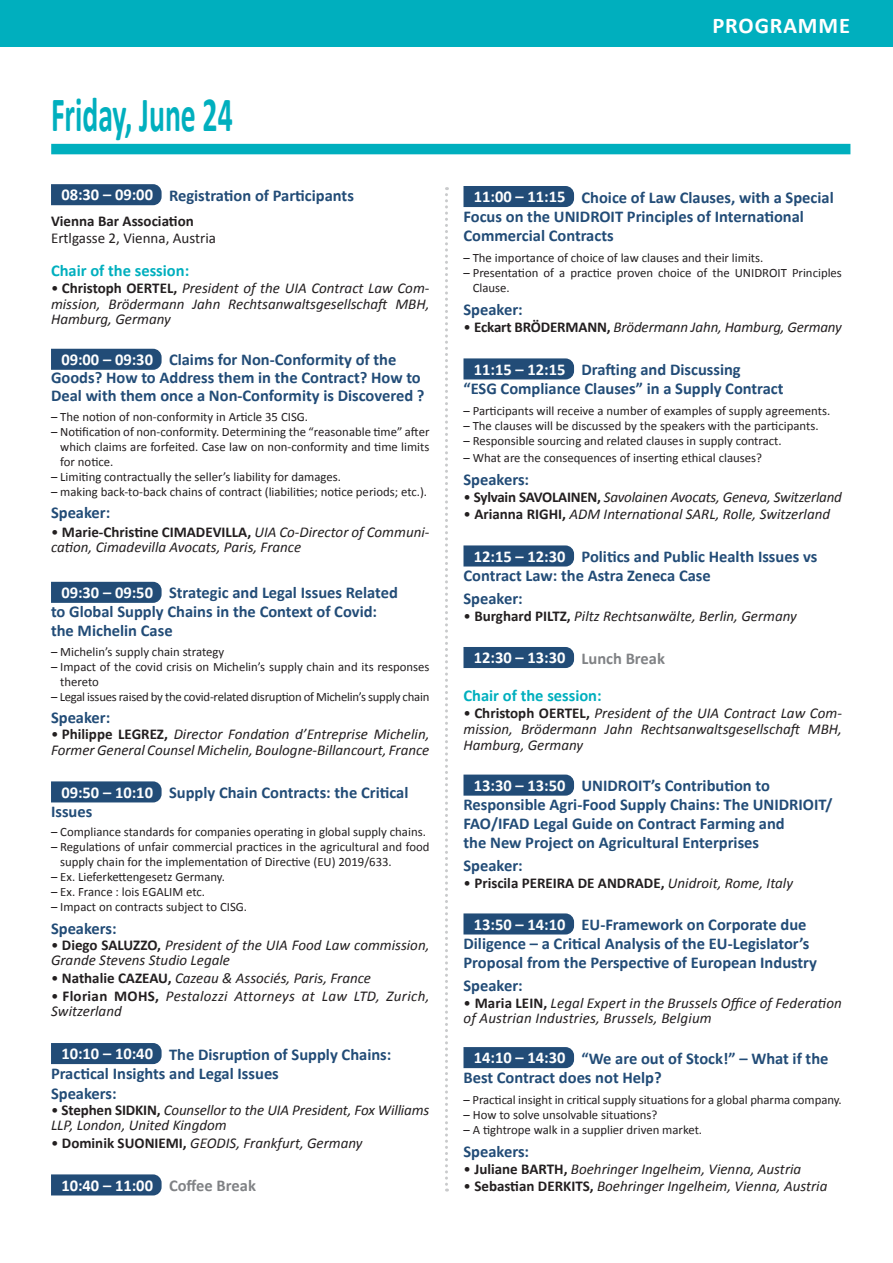
<style>
.page{position:relative;width:893px;height:1263px;background:#fff}
.page>*{position:absolute;margin:0;border:0;box-sizing:border-box;transform-origin:0 0}
.t1{font:700 49.5px "Calibri";color:#00afbe;scale:.6 1}
.t2{font:700 22.5px "Calibri";letter-spacing:.04em;color:#fff}
.t3{font:700 16.5px/19px "Calibri";color:#224c77}
.t4{font:700 16.5px "Calibri";color:#fff}
.t5{font:700 16.5px "Calibri";color:#00afbe}
.t6{font:italic 15px/15.3px "Calibri";color:#231f20}
.t7{font:700 15px "Calibri";color:#231f20}
.t8{font:15px "Calibri";color:#231f20}
.t9{font:12.75px/15px "Calibri";color:#231f20}
.t10{font:12.75px "Calibri";letter-spacing:-.02em;color:#231f20}
.s1{color:#fff}
.s2{font-style:normal}
.s3{font-weight:700;font-style:normal}
.s4{color:#808285}
.s5{font-weight:400}
.s6{font-weight:400;font-style:italic}
</style>
<div class="page">
<div style="left:0;top:0;width:893px;height:47px;background:#00afbe"></div>
<div style="left:51px;top:184px;width:111px;height:21px;background:#224c77"></div>
<div style="left:51px;top:349px;width:111px;height:21px;background:#224c77"></div>
<div style="left:51px;top:582px;width:111px;height:21px;background:#224c77"></div>
<div style="left:51px;top:781px;width:111px;height:21px;background:#224c77"></div>
<div style="left:51px;top:1043px;width:111px;height:21px;background:#224c77"></div>
<div style="left:51px;top:1174px;width:111px;height:21px;background:#224c77"></div>
<div style="left:463px;top:186px;width:111px;height:21px;background:#224c77"></div>
<svg style="left:463px;top:358px;width:111px;height:21px;background:#2a527b"></svg>
<svg style="left:463px;top:545px;width:111px;height:21px;background:#2a527c"></svg>
<div style="left:463px;top:647px;width:111px;height:21px;background:#224c77"></div>
<svg style="left:463px;top:774px;width:111px;height:22px;background:#2f567f"></svg>
<svg style="left:463px;top:913px;width:111px;height:21px;background:#2a527c"></svg>
<svg style="left:463px;top:1047px;width:111px;height:21px;background:#264f79"></svg>
<svg style="left:445px;top:187px;width:3px;height:1004px"></svg>
<div style="left:51px;top:144px;width:799px;height:10px;background:#00afbe"></div>
<h1 class="t1" style="left:51px;top:84px;width:304px">Friday, June 24</h1>
<p class="t3" style="left:61px;top:185px;width:294px"><span class="s1">08:30 – 09:00</span> Registration of Participants</p>
<p class="t7" style="left:51px;top:211px;width:144px">Vienna Bar Association</p>
<p class="t8" style="left:51px;top:229px;width:166px">Ertlgasse 2, Vienna, Austria</p>
<p class="t5" style="left:51px;top:261px;width:140px">Chair of the session:</p>
<p class="t6" style="left:51px;top:279px;width:380px;line-height:15.8px;text-align:justify"><span class="s2">•</span> <span class="s3">Christoph OERTEL,</span> President of the UIA Contract Law Com&shy;mission, Brödermann Jahn Rechtsanwaltsgesellschaft MBH, Hamburg, Germany</p>
<p class="t3" style="left:51px;top:350px;width:375px;line-height:18px;text-indent:10px"><span class="s1">09:00 – 09:30</span> Claims for Non-Conformity of the<br>Goods? How to Address them in the Contract? How to<br>Deal with them once a Non-Conformity is Discovered ?</p>
<p class="t9" style="left:51px;top:408px;width:259px">– The notion of non-conformity in Article 35 CISG.</p>
<p class="t9" style="left:60px;top:423px;width:371px;text-align:justify;text-indent:-9px">– Notification of non-conformity. Determining the “reasonable time” after which claims are forfeited. Case law on non-conformity and time limits for notice.</p>
<p class="t9" style="left:51px;top:468px;width:292px">– Limiting contractually the seller’s liability for damages.</p>
<p class="t9" style="left:51px;top:483px;width:378px">– making back-to-back chains of contract (liabilities; notice periods; etc.).</p>
<p class="t3" style="left:51px;top:502px;width:61px">Speaker:</p>
<p class="t6" style="left:51px;top:523px;width:380px"><span class="s2">•</span> <span class="s3">Marie-Christine CIMADEVILLA,</span> UIA Co-Director of Communi&shy;cation, Cimadevilla Avocats, Paris, France</p>
<p class="t3" style="left:51px;top:583px;width:348px;text-indent:10px"><span class="s1">09:30 – 09:50</span> Strategic and Legal Issues Related to Global Supply Chains in the Context of Covid: the Michelin Case</p>
<p class="t9" style="left:51px;top:643px;width:175px">– Michelin’s supply chain strategy</p>
<p class="t9" style="left:60px;top:658px;width:371px;text-indent:-9px">– Impact of the covid crisis on Michelin’s supply chain and its responses thereto</p>
<p class="t10" style="left:51px;top:688px;width:380px">– Legal issues raised by the covid-related disruption of Michelin’s supply chain</p>
<p class="t3" style="left:51px;top:708px;width:61px">Speaker:</p>
<p class="t6" style="left:51px;top:726px;width:380px"><span class="s2">•</span> <span class="s3">Philippe LEGREZ,</span> Director Fondation d’Entreprise Michelin,<br>Former General Counsel Michelin, Boulogne-Billancourt, France</p>
<p class="t3" style="left:51px;top:782px;width:359px;text-indent:10px"><span class="s1">09:50 – 10:10</span> Supply Chain Contracts: the Critical<br>Issues</p>
<p class="t9" style="left:51px;top:824px;width:376px">– Compliance standards for companies operating in global supply chains.</p>
<p class="t9" style="left:60px;top:839px;width:371px;text-indent:-9px">– Regulations of unfair commercial practices in the agricultural and food supply chain for the implementation of Directive (EU) 2019/633.</p>
<p class="t9" style="left:51px;top:869px;width:176px">– Ex. Lieferkettengesetz Germany.</p>
<p class="t9" style="left:51px;top:884px;width:156px">– Ex. France : lois EGALIM etc.</p>
<p class="t9" style="left:51px;top:899px;width:198px">– Impact on contracts subject to CISG.</p>
<p class="t3" style="left:51px;top:918px;width:67px">Speakers:</p>
<p class="t6" style="left:51px;top:936px;width:380px"><span class="s2">•</span> <span class="s3">Diego SALUZZO,</span> President of the UIA Food Law commission,<br>Grande Stevens Studio Legale</p>
<p class="t6" style="left:51px;top:969px;width:322px"><span class="s2">•</span> <span class="s3">Nathalie CAZEAU,</span> Cazeau &amp; Associés, Paris, France</p>
<p class="t6" style="left:51px;top:987px;width:380px"><span class="s2">•</span> <span class="s3">Florian MOHS,</span> Pestalozzi Attorneys at Law LTD, Zurich,<br>Switzerland</p>
<p class="t3" style="left:51px;top:1044px;width:342px;text-indent:10px"><span class="s1">10:10 – 10:40</span> The Disruption of Supply Chains:<br>Practical Insights and Legal Issues</p>
<p class="t3" style="left:51px;top:1083px;width:67px">Speakers:</p>
<p class="t6" style="left:51px;top:1102px;width:380px"><span class="s2">•</span> <span class="s3">Stephen SIDKIN,</span> Counsellor to the UIA President, Fox Williams<br>LLP, London, United Kingdom</p>
<p class="t6" style="left:51px;top:1135px;width:313px"><span class="s2">•</span> <span class="s3">Dominik SUONIEMI,</span> GEODIS, Frankfurt, Germany</p>
<p class="t4" style="left:61px;top:1175px;width:196px">10:40 – 11:00 <span class="s4">Coffee Break</span></p>
<h2 class="t2" style="left:712px;top:11px;width:139px">PROGRAMME</h2>
<p class="t3" style="left:463px;top:187px;width:372px;text-indent:10px"><span class="s1">11:00 – 11:15</span> Choice of Law Clauses, with a Special<br>Focus on the UNIDROIT Principles of International<br>Commercial Contracts</p>
<p class="t9" style="left:463px;top:250px;width:301px">– The importance of choice of law clauses and their limits.</p>
<p class="t9" style="left:473px;top:265px;width:371px;text-indent:-9px">– Presentation of a practice proven choice of the UNIDROIT Principles<br>Clause.</p>
<p class="t3" style="left:463px;top:299px;width:61px">Speaker:</p>
<p class="t6" style="left:463px;top:318px;width:380px"><span class="s2">•</span> <span class="s3">Eckart BRÖDERMANN,</span> Brödermann Jahn, Hamburg, Germany</p>
<p class="t3" style="left:463px;top:359px;width:321px;text-indent:10px"><span class="s1">11:15 – 12:15</span> Drafting and Discussing<br>“ESG Compliance Clauses” in a Supply Contract</p>
<p class="t9" style="left:463px;top:403px;width:368px">– Participants will receive a number of examples of supply agreements.</p>
<p class="t9" style="left:463px;top:418px;width:357px">– The clauses will be discussed by the speakers with the participants.</p>
<p class="t9" style="left:463px;top:433px;width:320px">– Responsible sourcing and related clauses in supply contract.</p>
<p class="t9" style="left:463px;top:449px;width:300px">– What are the consequences of inserting ethical clauses?</p>
<p class="t3" style="left:463px;top:469px;width:67px">Speakers:</p>
<p class="t6" style="left:463px;top:488px;width:380px"><span class="s2">•</span> <span class="s3">Sylvain SAVOLAINEN,</span> Savolainen Avocats, Geneva, Switzerland</p>
<p class="t6" style="left:463px;top:505px;width:368px"><span class="s2">•</span> <span class="s3">Arianna RIGHI,</span> ADM International SARL, Rolle, Switzerland</p>
<p class="t3" style="left:463px;top:546px;width:355px;text-indent:10px"><span class="s1">12:15 – 12:30</span> Politics and Public Health Issues vs<br>Contract Law: the Astra Zeneca Case</p>
<p class="t3" style="left:463px;top:588px;width:61px">Speaker:</p>
<p class="t6" style="left:463px;top:607px;width:335px"><span class="s2">•</span> <span class="s3">Burghard PILTZ,</span> Piltz Rechtsanwälte, Berlin, Germany</p>
<p class="t4" style="left:474px;top:647px;width:193px">12:30 – 13:30 <span class="s4">Lunch Break</span></p>
<p class="t5" style="left:463px;top:686px;width:140px">Chair of the session:</p>
<p class="t6" style="left:463px;top:705px;width:380px;line-height:15.8px;text-align:justify"><span class="s2">•</span> <span class="s3">Christoph OERTEL,</span> President of the UIA Contract Law Com&shy;mission, Brödermann Jahn Rechtsanwaltsgesellschaft MBH, Hamburg, Germany</p>
<p class="t3" style="left:463px;top:775px;width:371px;text-indent:10px"><span class="s1">13:30 – 13:50</span> UNIDROIT’s Contribution to Responsible Agri-Food Supply Chains: The UNIDRIOIT/ FAO/IFAD Legal Guide on Contract Farming and<br>the New Project on Agricultural Enterprises</p>
<p class="t3" style="left:463px;top:855px;width:61px">Speaker:</p>
<p class="t7" style="left:463px;top:874px;width:331px"><span class="s5">•</span> Priscila PEREIRA DE ANDRADE, <span class="s6">Unidroit, Rome, Italy</span></p>
<p class="t3" style="left:463px;top:914px;width:355px;text-align:center"><span class="s1">13:50 – 14:10</span> EU-Framework on Corporate due<br>Diligence – a Critical Analysis of the EU-Legislator’s<br>Proposal from the Perspective of European Industry</p>
<p class="t3" style="left:463px;top:975px;width:61px">Speaker:</p>
<p class="t6" style="left:463px;top:994px;width:380px"><span class="s2">•</span> <span class="s3">Maria LEIN,</span> Legal Expert in the Brussels Office of Federation of Austrian Industries, Brussels, Belgium</p>
<p class="t3" style="left:463px;top:1048px;width:366px;text-indent:10px"><span class="s1">14:10 – 14:30</span> “We are out of Stock!” – What if the<br>Best Contract does not Help?</p>
<p class="t9" style="left:463px;top:1092px;width:380px">– Practical insight in critical supply situations for a global pharma company.</p>
<p class="t9" style="left:463px;top:1107px;width:195px">– How to solve unsolvable situations?</p>
<p class="t9" style="left:463px;top:1122px;width:240px">– A tightrope walk in a supplier driven market.</p>
<p class="t3" style="left:463px;top:1141px;width:67px">Speakers:</p>
<p class="t6" style="left:463px;top:1160px;width:339px"><span class="s2">•</span> <span class="s3">Juliane BARTH,</span> Boehringer Ingelheim, Vienna, Austria</p>
<p class="t6" style="left:463px;top:1177px;width:365px"><span class="s2">•</span> <span class="s3">Sebastian DERKITS,</span> Boehringer Ingelheim, Vienna, Austria</p>
</div>
